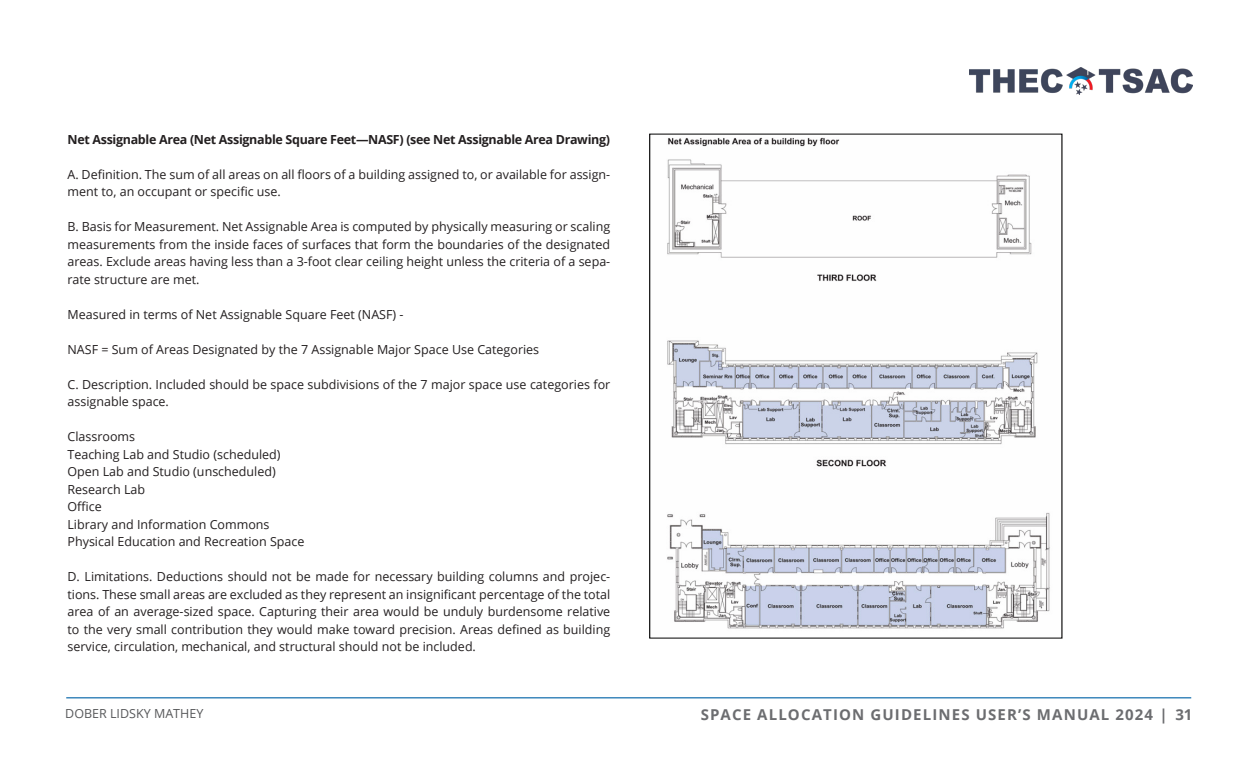
<style>
.page{position:relative;width:1260px;height:765px;background:#fff}
.page>*{position:absolute;margin:0;border:0;box-sizing:border-box;transform-origin:0 0}
.t1{font:700 15px "Open Sans";letter-spacing:.075em;color:#6c6d70}
.Text{font:12.5px/17.5px "Open Sans";color:#231f20}
.Text-2{font:700 12.5px "Open Sans";letter-spacing:-.025em;color:#231f20}
.t2{font:12.5px "Open Sans";color:#57585a}
</style>
<div class="page">
<img style="left:667px;top:137px;width:383px;height:492px">
<img style="left:969px;top:68px;width:223px;height:27px">
<hr style="left:66px;top:697px;width:1125px;height:1px;background:#1770af">
<p class="Text-2" style="left:68px;top:130px;width:544px">Net Assignable Area (Net Assignable Square Feet—NASF) (see Net Assignable Area Drawing)</p>
<p class="Text" style="left:68px;top:165px;width:544px">A. Definition. The sum of all areas on all floors of a building assigned to, or available for assign&shy;ment to, an occupant or specific use.</p>
<p class="Text" style="left:68px;top:218px;width:544px;text-align:justify">B. Basis for Measurement. Net Assignable Area is computed by physically measuring or scaling measurements from the inside faces of surfaces that form the boundaries of the designated areas. Exclude areas having less than a 3-foot clear ceiling height unless the criteria of a sepa&shy;rate structure are met.</p>
<p class="Text" style="left:68px;top:305px;width:338px">Measured in terms of Net Assignable Square Feet (NASF) -</p>
<p class="Text" style="left:68px;top:340px;width:473px">NASF = Sum of Areas Designated by the 7 Assignable Major Space Use Categories</p>
<p class="Text" style="left:68px;top:375px;width:544px">C. Description. Included should be space subdivisions of the 7 major space use categories for assignable space.</p>
<p class="Text" style="left:68px;top:428px;width:69px">Classrooms</p>
<p class="Text" style="left:68px;top:445px;width:215px">Teaching Lab and Studio (scheduled)</p>
<p class="Text" style="left:68px;top:463px;width:210px">Open Lab and Studio (unscheduled)</p>
<p class="Text" style="left:68px;top:480px;width:79px">Research Lab</p>
<p class="Text" style="left:68px;top:498px;width:36px">Office</p>
<p class="Text" style="left:68px;top:515px;width:204px">Library and Information Commons</p>
<p class="Text" style="left:68px;top:533px;width:238px">Physical Education and Recreation Space</p>
<p class="Text" style="left:68px;top:568px;width:544px;text-align:justify">D. Limitations. Deductions should not be made for necessary building columns and projec&shy;tions. These small areas are excluded as they represent an insignificant percentage of the total area of an average-sized space. Capturing their area would be unduly burdensome relative to the very small contribution they would make toward precision. Areas defined as building service, circulation, mechanical, and structural should not be included.</p>
<p class="t2" style="left:65px;top:705px;width:140px">DOBER LIDSKY MATHEY</p>
<p class="t1" style="left:701px;top:704px;width:493px">SPACE ALLOCATION GUIDELINES USER’S MANUAL 2024 | 31</p>
</div>
